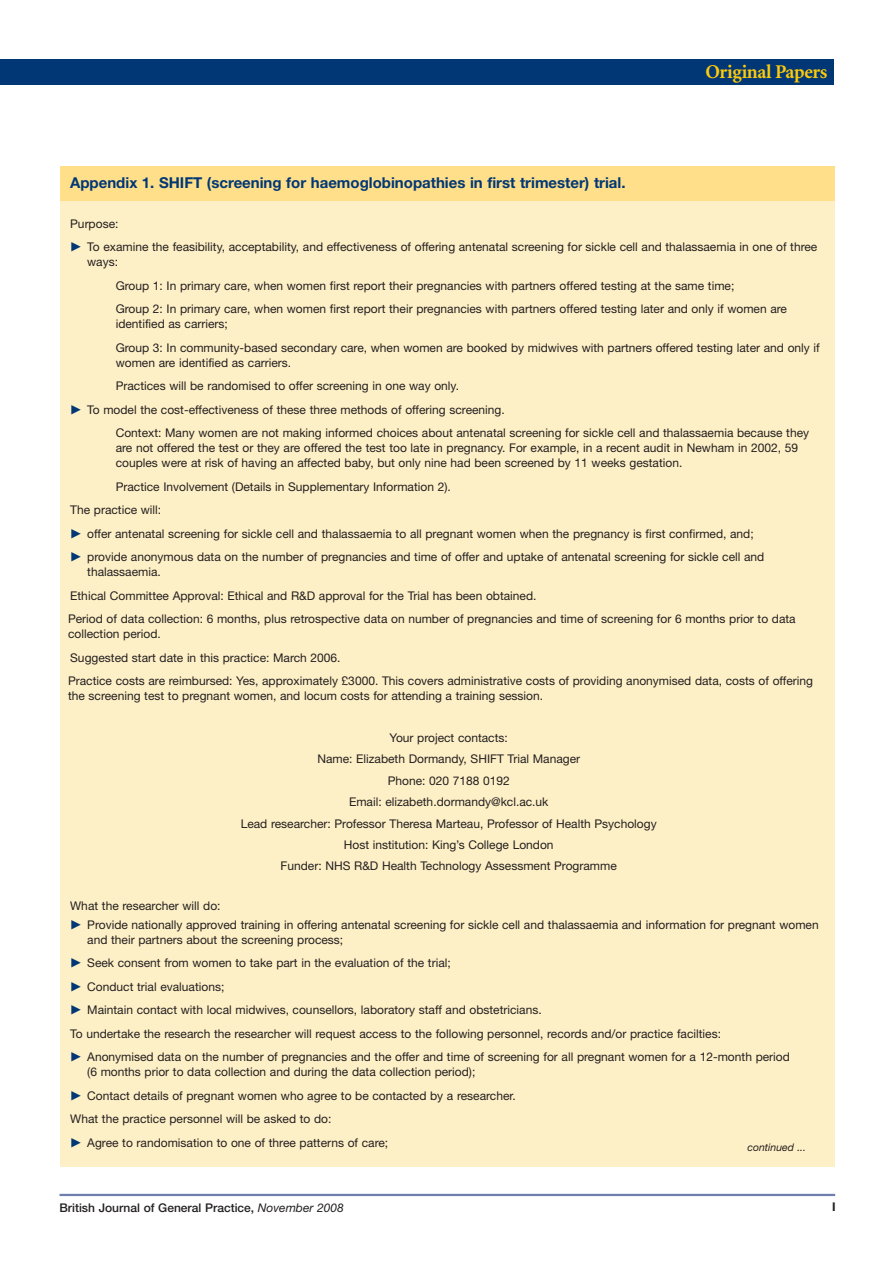
<style>
.page{position:relative;width:893px;height:1263px;background:#fff}
.page>*{position:absolute;margin:0;border:0;box-sizing:border-box;transform-origin:0 0}
.t1{font:700 19.5px "Minion";letter-spacing:-.02em;color:#feca0a}
.t2{font:700 15px "Helvetica Neue";color:#013775}
.t3{font:12px/23.5px "Helvetica Neue";color:#231f20}
.t4{font:500 12px "Helvetica Neue";color:#231f20}
.t5{font:700 12px "Helvetica Neue";color:#231f20}
.t6{font:italic 10.5px "Helvetica Neue";color:#231f20}
.s1{font-weight:400;font-style:italic}
</style>
<div class="page">
<hr style="left:60px;top:1194px;width:775px;height:2px;background:#6e7fad">
<div style="left:0;top:60px;width:833px;height:25px;background:#013775"></div>
<div style="left:60px;top:167px;width:775px;height:1000px;background:#fef0c6"></div>
<div style="left:60px;top:167px;width:775px;height:34px;background:#ffdf89"></div>
<p class="t2" style="left:70px;top:177px;width:557px">Appendix 1. SHIFT (screening for haemoglobinopathies in first trimester) trial.</p>
<h1 class="t1" style="left:707px;top:64px;width:124px">Original Papers</h1>
<p class="t3" style="left:87px;top:213px;width:732px;text-indent:-17px">Purpose:<br>To examine the feasibility, acceptability, and effectiveness of offering antenatal screening for sickle cell and thalassaemia in one of three</p>
<p class="t3" style="left:116px;top:251px;width:673px;text-indent:-28px">ways:<br>Group 1: In primary care, when women first report their pregnancies with partners offered testing at the same time;<br>Group 2: In primary care, when women first report their pregnancies with partners offered testing later and only if women are</p>
<p class="t3" style="left:116px;top:313px;width:706px">identified as carriers;<br>Group 3: In community-based secondary care, when women are booked by midwives with partners offered testing later and only if</p>
<p class="t3" style="left:116px;top:352px;width:177px">women are identified as carriers.</p>
<p class="t3" style="left:116px;top:375px;width:345px">Practices will be randomised to offer screening in one way only.</p>
<p class="t3" style="left:87px;top:399px;width:419px">To model the cost-effectiveness of these three methods of offering screening.</p>
<p class="t3" style="left:116px;top:422px;width:695px">Context: Many women are not making informed choices about antenatal screening for sickle cell and thalassaemia because they</p>
<p class="t3" style="left:116px;top:441px;width:684px;line-height:15px">are not offered the test or they are offered the test too late in pregnancy. For example, in a recent audit in Newham in 2002, 59 couples were at risk of having an affected baby, but only nine had been screened by 11 weeks gestation.</p>
<p class="t3" style="left:70px;top:476px;width:382px;text-indent:45px">Practice Involvement (Details in Supplementary Information 2).<br>The practice will:</p>
<p class="t3" style="left:87px;top:523px;width:679px">offer antenatal screening for sickle cell and thalassaemia to all pregnant women when the pregnancy is first confirmed, and; provide anonymous data on the number of pregnancies and time of offer and uptake of antenatal screening for sickle cell and</p>
<p class="t3" style="left:68px;top:561px;width:729px;text-indent:19px">thalassaemia.<br>Ethical Committee Approval: Ethical and R&amp;D approval for the Trial has been obtained.<br>Period of data collection: 6 months, plus retrospective data on number of pregnancies and time of screening for 6 months prior to data</p>
<p class="t3" style="left:68px;top:623px;width:746px">collection period.<br>Suggested start date in this practice: March 2006.<br>Practice costs are reimbursed: Yes, approximately £3000. This covers administrative costs of providing anonymised data, costs of offering</p>
<p class="t3" style="left:68px;top:685px;width:477px">the screening test to pregnant women, and locum costs for attending a training session.</p>
<p class="t3" style="left:241px;top:728px;width:417px;line-height:21.5px;text-align:center">Your project contacts:<br>Name: Elizabeth Dormandy, SHIFT Trial Manager<br>Phone: 020 7188 0192<br>Email: elizabeth.dormandy@kcl.ac.uk<br>Lead researcher: Professor Theresa Marteau, Professor of Health Psychology Host institution: King’s College London<br>Funder: NHS R&amp;D Health Technology Assessment Programme</p>
<p class="t3" style="left:87px;top:898px;width:733px;line-height:18.5px;text-indent:-17px">What the researcher will do:<br>Provide nationally approved training in offering antenatal screening for sickle cell and thalassaemia and information for pregnant women</p>
<p class="t3" style="left:87px;top:929px;width:258px">and their partners about the screening process;</p>
<p class="t3" style="left:87px;top:952px;width:365px">Seek consent from women to take part in the evaluation of the trial;</p>
<p class="t3" style="left:87px;top:976px;width:139px">Conduct trial evaluations;</p>
<p class="t3" style="left:87px;top:999px;width:456px">Maintain contact with local midwives, counsellors, laboratory staff and obstetricians.</p>
<p class="t3" style="left:70px;top:1023px;width:652px">To undertake the research the researcher will request access to the following personnel, records and/or practice facilties:</p>
<p class="t3" style="left:87px;top:1046px;width:704px">Anonymised data on the number of pregnancies and the offer and time of screening for all pregnant women for a 12-month period</p>
<p class="t3" style="left:87px;top:1061px;width:390px">(6 months prior to data collection and during the data collection period);</p>
<p class="t3" style="left:87px;top:1085px;width:430px">Contact details of pregnant women who agree to be contacted by a researcher.</p>
<p class="t3" style="left:70px;top:1108px;width:263px">What the practice personnel will be asked to do:</p>
<p class="t3" style="left:87px;top:1132px;width:302px">Agree to randomisation to one of three patterns of care;</p>
<p class="t6" style="left:747px;top:1144px;width:60px">continued ...</p>
<p class="t4" style="left:60px;top:1203px;width:286px">British Journal of General Practice, <span class="s1">November 2008</span></p>
<p class="t5" style="left:832px;top:1202px;width:5px">I</p>
</div>
